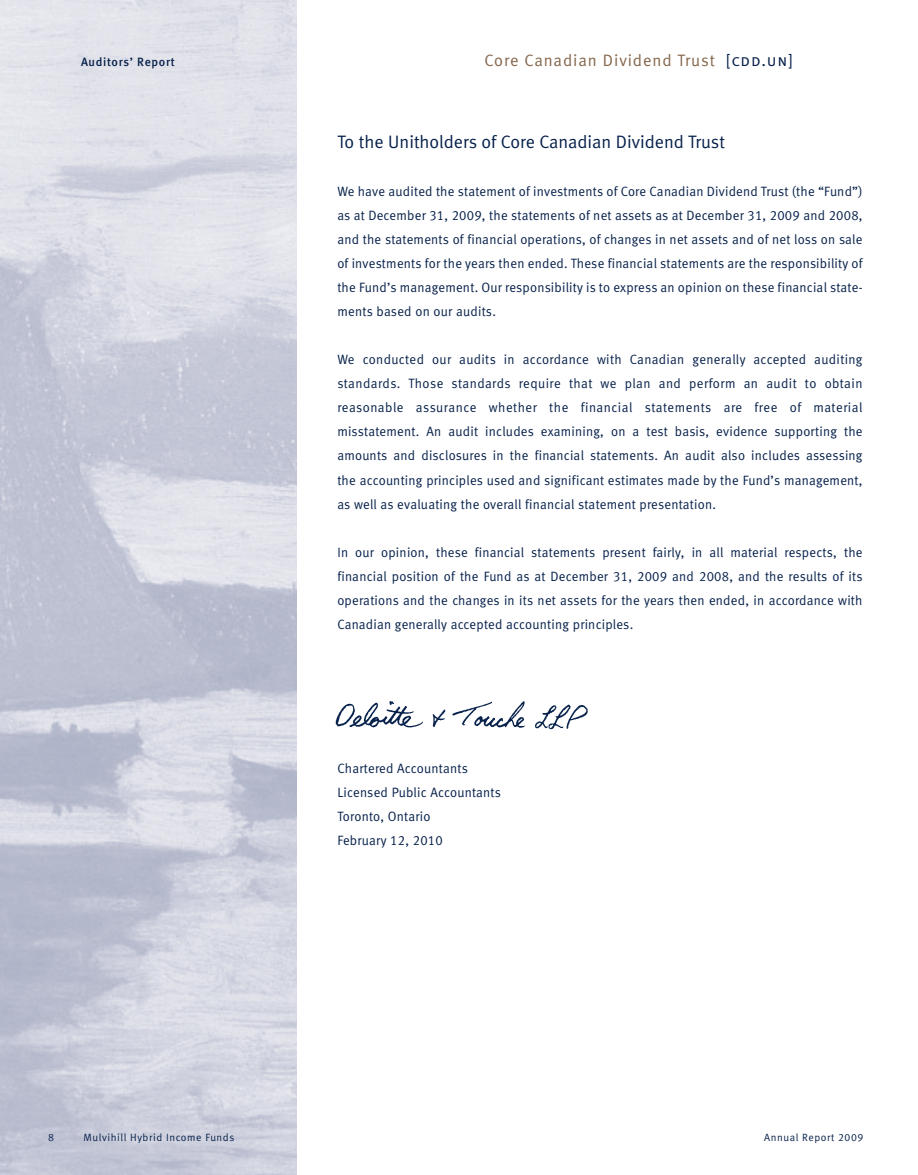
<style>
.page{position:relative;width:918px;height:1175px;background:#fff}
.page>*{position:absolute;margin:0;border:0;box-sizing:border-box;transform-origin:0 0}
.t1{font:18px "Meta Normal LF";color:#07214b}
.t2{font:16.5px "Meta Normal LF";letter-spacing:.055em;color:#84664b}
.t3{font:13.5px/24px "Meta Normal LF";letter-spacing:.015em;color:#07214b;text-align:justify}
.t4{font:12px "Meta Medium LF";letter-spacing:.055em;color:#07214b}
.t5{font:10.5px "Meta Normal LF";letter-spacing:.055em;color:#07214b}
.s1{font-family:"Meta Normal LF Caps";color:#07214b}
</style>
<div class="page">
<img style="left:335px;top:701px;width:253px;height:29px">
<p class="t4" style="left:81px;top:58px;width:95px">Auditors’ Report</p>
<p class="t2" style="left:485px;top:55px;width:310px">Core Canadian Dividend Trust <span class="s1">[cdd.un]</span></p>
<h1 class="t1" style="left:337px;top:136px;width:389px">To the Unitholders of Core Canadian Dividend Trust</h1>
<p class="t3" style="left:337px;top:181px;width:527px">We have audited the statement of investments of Core Canadian Dividend Trust (the “Fund”) as at December 31, 2009, the statements of net assets as at December 31, 2009 and 2008, and the statements of financial operations, of changes in net assets and of net loss on sale of investments for the years then ended. These financial statements are the responsibility of the Fund’s management. Our responsibility is to express an opinion on these financial state&shy;ments based on our audits.</p>
<p class="t3" style="left:337px;top:349px;width:527px">We conducted our audits in accordance with Canadian generally accepted auditing standards. Those standards require that we plan and perform an audit to obtain reasonable assurance whether the financial statements are free of material misstatement. An audit includes examining, on a test basis, evidence supporting the amounts and disclosures in the financial statements. An audit also includes assessing the accounting principles used and significant estimates made by the Fund’s management, as well as evaluating the overall financial statement presentation.</p>
<p class="t3" style="left:337px;top:541px;width:527px">In our opinion, these financial statements present fairly, in all material respects, the financial position of the Fund as at December 31, 2009 and 2008, and the results of its operations and the changes in its net assets for the years then ended, in accordance with Canadian generally accepted accounting principles.</p>
<p class="t3" style="left:337px;top:757px;width:165px;text-align:left">Chartered Accountants<br>Licensed Public Accountants<br>Toronto, Ontario<br>February 12, 2010</p>
<p class="t5" style="left:48px;top:1134px;width:7px">8</p>
<p class="t5" style="left:84px;top:1134px;width:152px">Mulvihill Hybrid Income Funds</p>
<p class="t5" style="left:764px;top:1134px;width:101px">Annual Report 2009</p>
</div>
